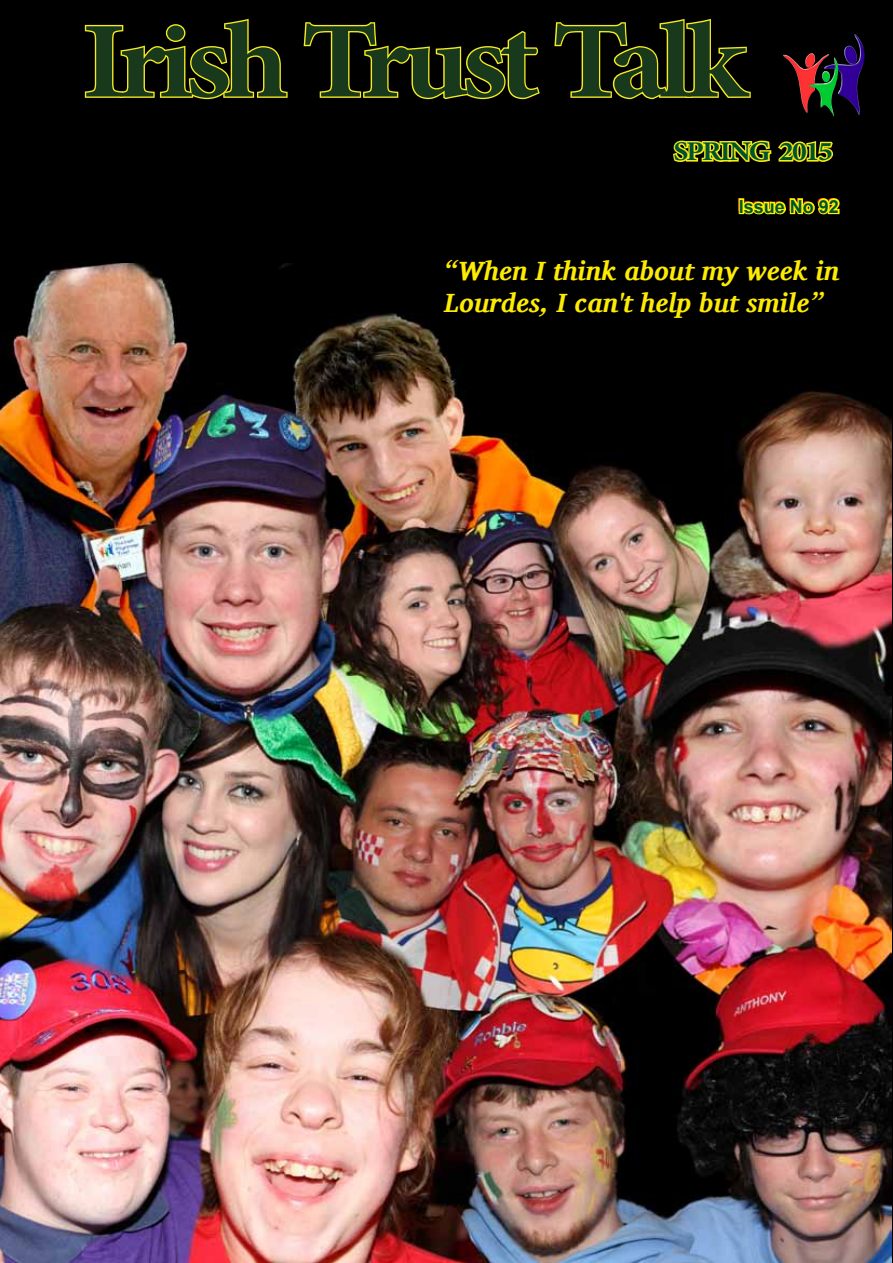
<style>
.page{position:relative;width:893px;height:1263px;background:#000}
.page>*{position:absolute;margin:0;border:0;box-sizing:border-box;transform-origin:0 0}
.t1{font:700 108px "Minion Pro";letter-spacing:-.065em;color:#18391b;scale:1.1 1}
.t2{font:italic 700 27px/32.4px "Charis SIL";color:#fdeb04}
.t3{font:700 27px "Minion Pro";letter-spacing:-.065em;color:#00532f;scale:1.1 1}
.t4{font:700 18px "Arial";color:#00532f}
</style>
<div class="page">
<img style="left:0;top:263px;width:892px;height:1000px">
<div style="left:739px;top:199px;width:101px;height:16px;background:#222000"></div>
<div style="left:739px;top:198px;width:5px;height:16px;border:3px solid #fff200"></div>
<svg style="left:741px;top:198px;width:99px;height:17px"></svg>
<svg style="left:673px;top:140px;width:160px;height:22px"></svg>
<img style="left:783px;top:34px;width:81px;height:82px">
<svg style="left:84px;top:19px;width:204px;height:81px"></svg>
<svg style="left:303px;top:22px;width:237px;height:78px"></svg>
<svg style="left:554px;top:18px;width:197px;height:82px"></svg>
<h1 class="t1" style="left:82px;top:-14px;width:606px">Irish Trust Talk</h1>
<p class="t3" style="left:674px;top:132px;width:146px">SPRING 2015</p>
<p class="t4" style="left:739px;top:194px;width:102px">Issue No 92</p>
<p class="t2" style="left:444px;top:254px;width:397px">“When I think about my week in<br>Lourdes, I can't help but smile”</p>
</div>
